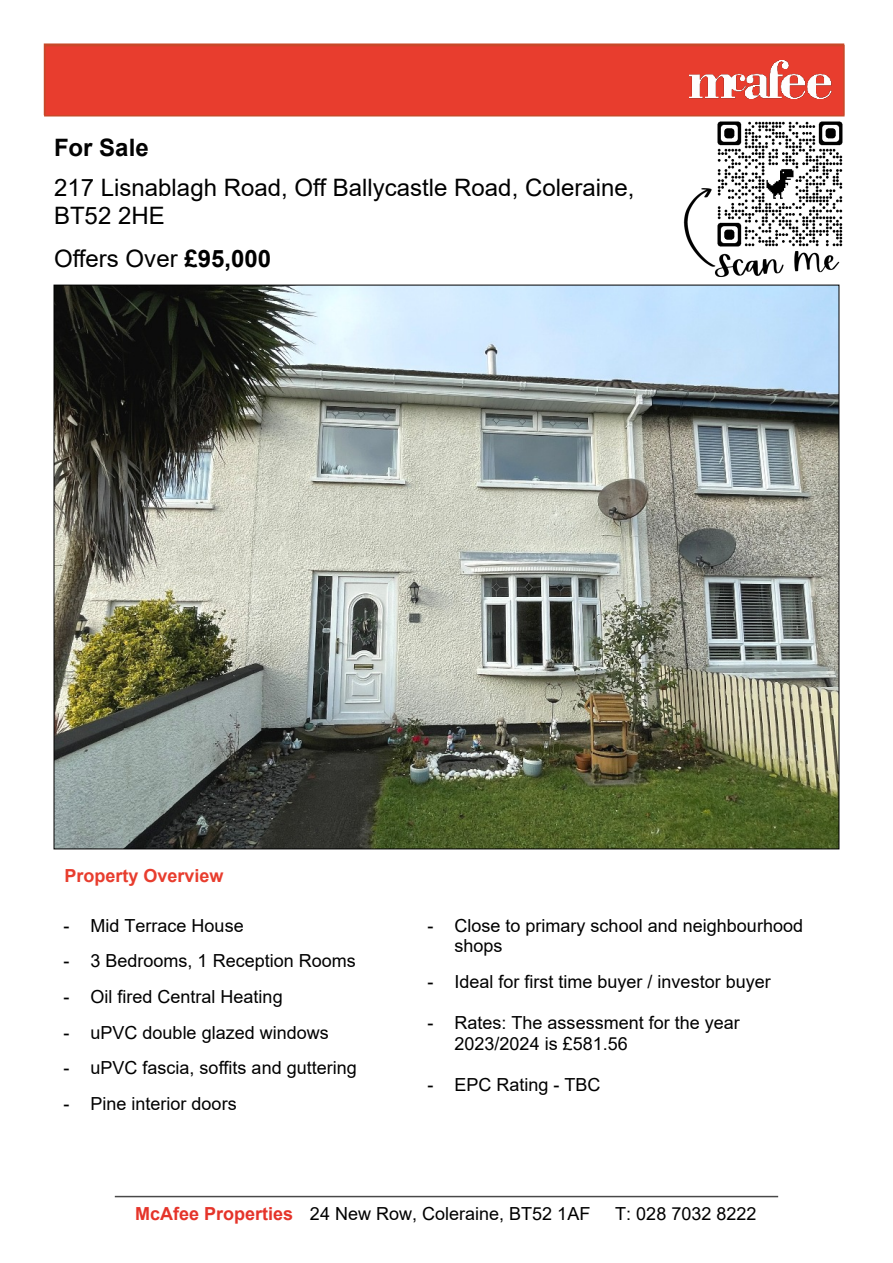
<style>
.page{position:relative;width:893px;height:1263px;background:#fff}
.page>*{position:absolute;margin:0;border:0;box-sizing:border-box;transform-origin:0 0}
.t1{font:24px/27.5px "Arial";color:#000}
.t2{font:700 24px "Arial";color:#020202}
.t3{font:18px/20.7px "Arial";color:#000}
.t4{font:700 18px "Arial";color:#e83d2e}
.s1{font-weight:700}
.s2{font-weight:700;color:#e5342a}
</style>
<div class="page">
<img style="left:704px;top:116px;width:141px;height:24px">
<hr style="left:115px;top:1196px;width:663px;height:1px;background:#484848">
<svg style="left:44px;top:43px;width:800px;height:2px;background:#d5745c"></svg>
<div style="left:44px;top:45px;width:801px;height:71px;background:#e83d2e;border:2px solid #c84929"></div>
<img style="left:689px;top:61px;width:142px;height:37px">
<img style="left:683px;top:140px;width:160px;height:137px">
<img style="left:56px;top:287px;width:781px;height:560px">
<h1 class="t2" style="left:54px;top:139px;width:96px">For Sale</h1>
<h1 class="t1" style="left:54px;top:176px;width:582px">217 Lisnablagh Road, Off Ballycastle Road, Coleraine,<br>BT52 2HE</h1>
<h1 class="t1" style="left:54px;top:247px;width:219px">Offers Over <span class="s1">£95,000</span></h1>
<p class="t4" style="left:64px;top:869px;width:161px">Property Overview</p>
<p class="t3" style="left:63px;top:917px;width:182px">- Mid Terrace House</p>
<p class="t3" style="left:63px;top:952px;width:294px">- 3 Bedrooms, 1 Reception Rooms</p>
<p class="t3" style="left:63px;top:988px;width:221px">- Oil fired Central Heating</p>
<p class="t3" style="left:63px;top:1024px;width:267px">- uPVC double glazed windows</p>
<p class="t3" style="left:63px;top:1059px;width:295px">- uPVC fascia, soffits and guttering</p>
<p class="t3" style="left:63px;top:1095px;width:175px">- Pine interior doors</p>
<p class="t3" style="left:454px;top:917px;width:350px;text-indent:-27px">- Close to primary school and neighbourhood shops</p>
<p class="t3" style="left:427px;top:973px;width:345px">- Ideal for first time buyer / investor buyer</p>
<p class="t3" style="left:454px;top:1014px;width:287px;text-indent:-27px">- Rates: The assessment for the year<br>2023/2024 is £581.56</p>
<p class="t3" style="left:427px;top:1076px;width:175px">- EPC Rating - TBC</p>
<p class="t3" style="left:135px;top:1205px;width:457px"><span class="s2">McAfee Properties</span> 24 New Row, Coleraine, BT52 1AF</p>
<p class="t3" style="left:615px;top:1205px;width:143px">T: 028 7032 8222</p>
</div>
